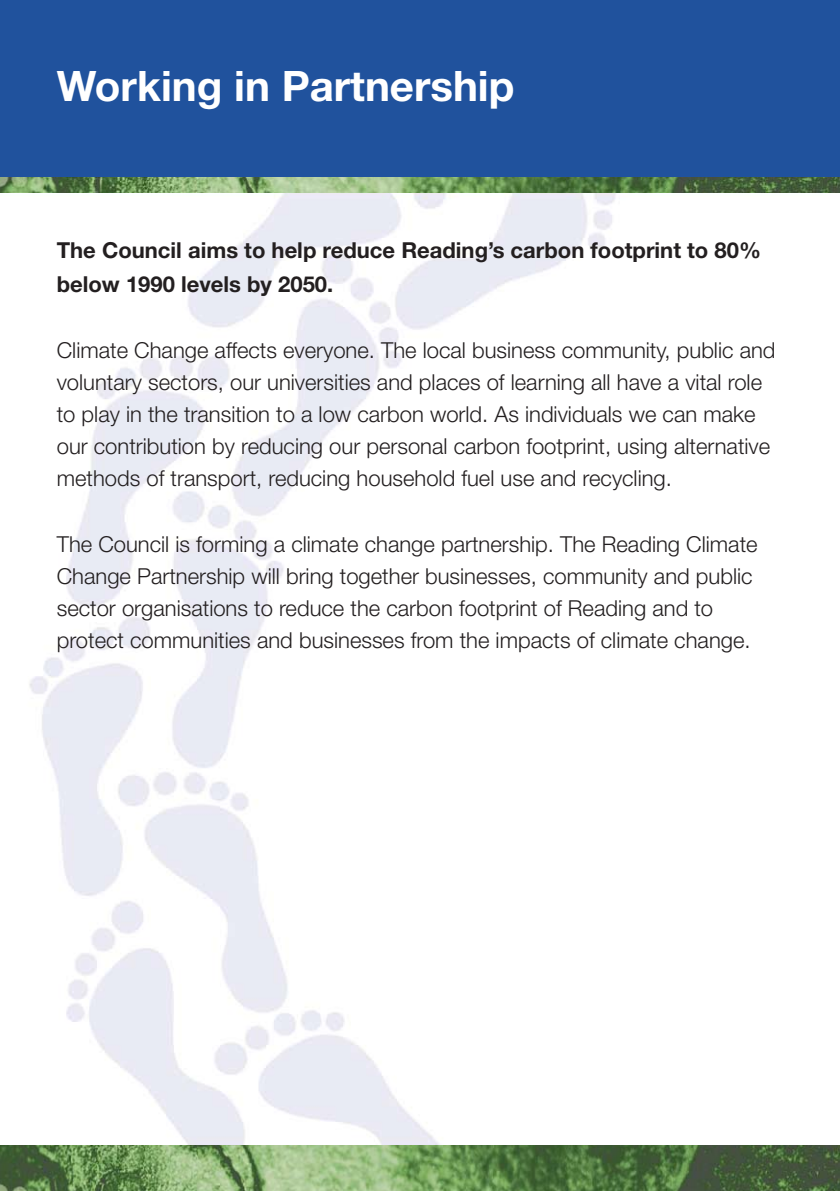
<style>
.page{position:relative;width:840px;height:1191px;background:#fff}
.page>*{position:absolute;margin:0;border:0;box-sizing:border-box;transform-origin:0 0}
.t1{font:700 42px "Helvetica Neue";color:#fff}
.t2{font:300 22px/32px "Helvetica Neue";color:#231f20}
.t3{font:700 22px/34px "Helvetica Neue";color:#231f20}
</style>
<div class="page">
<div style="left:0;top:0;width:839px;height:181px;background:#20529d"></div>
<img style="left:0;top:1145px;width:839px;height:46px">
<img style="left:0;top:178px;width:839px;height:15px">
<h1 class="t1" style="left:57px;top:60px;width:459px">Working in Partnership</h1>
<p class="t3" style="left:57px;top:232px;width:705px">The Council aims to help reduce Reading’s carbon footprint to 80% below 1990 levels by 2050.</p>
<p class="t2" style="left:57px;top:333px;width:720px">Climate Change affects everyone. The local business community, public and voluntary sectors, our universities and places of learning all have a vital role to play in the transition to a low carbon world. As individuals we can make our contribution by reducing our personal carbon footprint, using alternative methods of transport, reducing household fuel use and recycling.</p>
<p class="t2" style="left:57px;top:527px;width:702px">The Council is forming a climate change partnership. The Reading Climate Change Partnership will bring together businesses, community and public sector organisations to reduce the carbon footprint of Reading and to protect communities and businesses from the impacts of climate change.</p>
</div>
